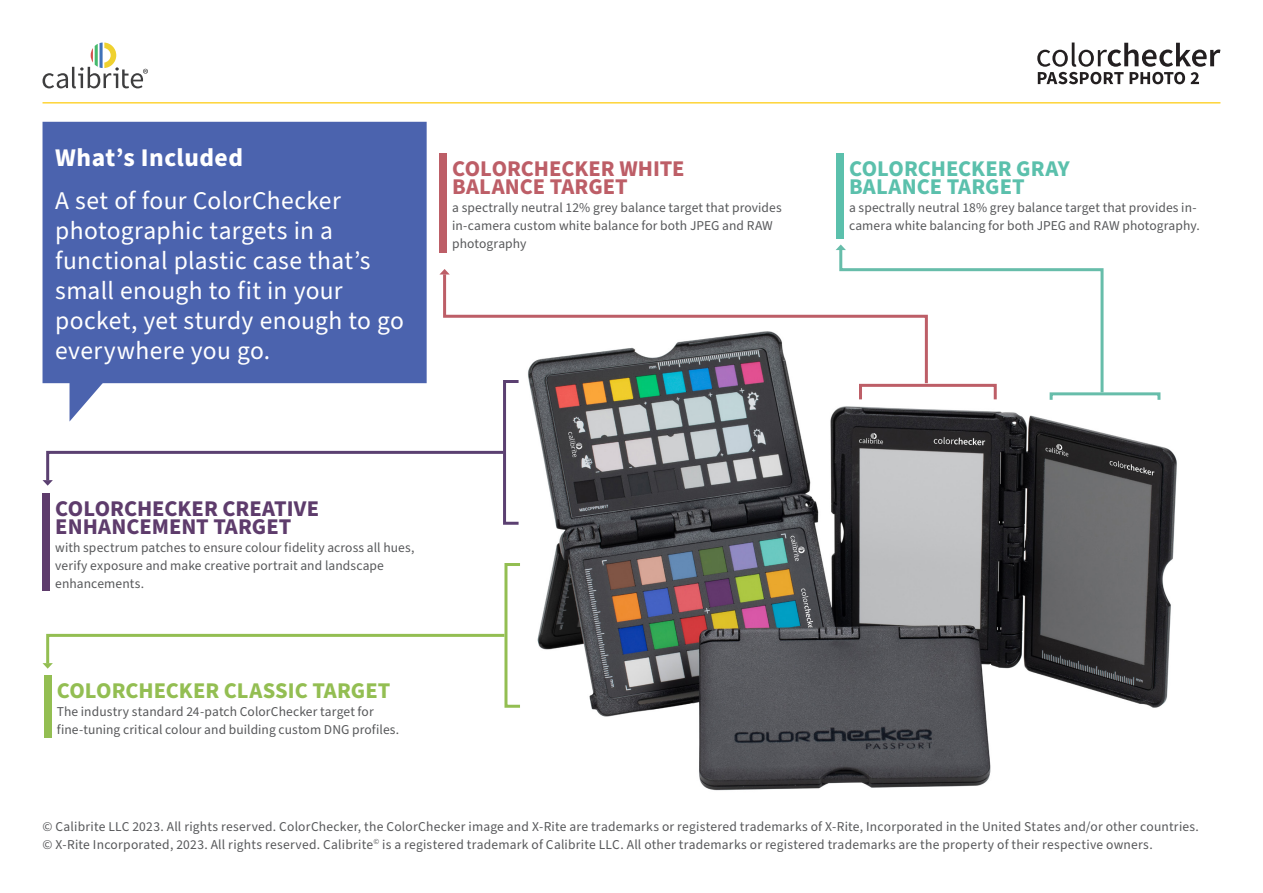
<style>
.page{position:relative;width:1263px;height:893px;background:#fff}
.page>*{position:absolute;margin:0;border:0;box-sizing:border-box;transform-origin:0 0}
.t1{font:25.5px/30px "Source Sans Pro";letter-spacing:.015em;color:#fff}
.t2{font:700 25.5px "Source Sans Pro";letter-spacing:.02em;color:#fff}
.CC_Body_copy{font:700 22.5px "Source Sans Pro";color:#5e3c6c}
.CC_Body_copy-2{font:700 22.5px/18px "Source Sans Pro";color:#bd5e67}
.CC_Body_copy-3{font:700 22.5px/18px "Source Sans Pro";color:#5bc0ac}
.CC_Body_copy-4{font:700 22.5px "Source Sans Pro";color:#93be52}
.CC_Body_copy-5{font:13.5px/18px "Source Sans Pro";letter-spacing:.01em;color:#57585a}
</style>
<div class="page">
<svg style="left:43px;top:43px;width:105px;height:45px"></svg>
<hr style="left:43px;top:102px;width:1177px;height:2px;background:#fed437">
<svg style="left:1037px;top:43px;width:183px;height:41px"></svg>
<img style="left:529px;top:386px;width:648px;height:405px">
<div style="left:43px;top:122px;width:384px;height:261px;background:#4b63ae"></div>
<div style="left:439px;top:153px;width:8px;height:99px;background:#bd5e67"></div>
<div style="left:43px;top:493px;width:7px;height:98px;background:#5e3c6c"></div>
<div style="left:836px;top:153px;width:8px;height:86px;background:#5bc0ac"></div>
<svg style="left:70px;top:377px;width:38px;height:44px"></svg>
<div style="left:1049px;top:392px;width:111px;height:9px;border:3px solid #67bdaa"></div>
<div style="left:503px;top:380px;width:17px;height:145px;border:3px solid #5b4071"></div>
<svg style="left:442px;top:274px;width:394px;height:112px"></svg>
<svg style="left:440px;top:269px;width:9px;height:5px"></svg>
<svg style="left:836px;top:244px;width:269px;height:151px"></svg>
<svg style="left:43px;top:449px;width:463px;height:37px"></svg>
<div style="left:44px;top:675px;width:7px;height:63px;background:#93be52"></div>
<div style="left:504px;top:563px;width:17px;height:145px;border:3px solid #93be52"></div>
<svg style="left:43px;top:632px;width:464px;height:37px"></svg>
<p class="t2" style="left:55px;top:140px;width:189px">What’s Included</p>
<p class="t1" style="left:55px;top:186px;width:350px">A set of four ColorChecker photographic targets in a functional plastic case that’s small enough to fit in your pocket, yet sturdy enough to go everywhere you go.</p>
<p class="CC_Body_copy-2" style="left:452px;top:160px;width:234px">COLORCHECKER WHITE<br>BALANCE TARGET</p>
<p class="CC_Body_copy-5" style="left:452px;top:199px;width:331px">a spectrally neutral 12% grey balance target that provides in-camera custom white balance for both JPEG and RAW photography</p>
<p class="CC_Body_copy" style="left:55px;top:493px;width:265px">COLORCHECKER CREATIVE</p>
<p class="CC_Body_copy" style="left:55px;top:511px;width:238px">ENHANCEMENT TARGET</p>
<p class="CC_Body_copy-5" style="left:55px;top:539px;width:361px">with spectrum patches to ensure colour fidelity across all hues, verify exposure and make creative portrait and landscape enhancements.</p>
<p class="CC_Body_copy-4" style="left:57px;top:675px;width:335px">COLORCHECKER CLASSIC TARGET</p>
<p class="CC_Body_copy-5" style="left:57px;top:703px;width:344px">The industry standard 24-patch ColorChecker target for fine-tuning critical colour and building custom DNG profiles.</p>
<p class="CC_Body_copy-3" style="left:849px;top:160px;width:222px">COLORCHECKER GRAY<br>BALANCE TARGET</p>
<p class="CC_Body_copy-5" style="left:849px;top:199px;width:352px">a spectrally neutral 18% grey balance target that provides in&shy;camera white balancing for both JPEG and RAW photography.</p>
<p class="CC_Body_copy-5" style="left:43px;top:818px;width:1158px">© Calibrite LLC 2023. All rights reserved. ColorChecker, the ColorChecker image and X-Rite are trademarks or registered trademarks of X-Rite, Incorporated in the United States and/or other countries. © X-Rite Incorporated, 2023. All rights reserved. Calibrite<sup>©</sup> is a registered trademark of Calibrite LLC. All other trademarks or registered trademarks are the property of their respective owners.</p>
</div>
